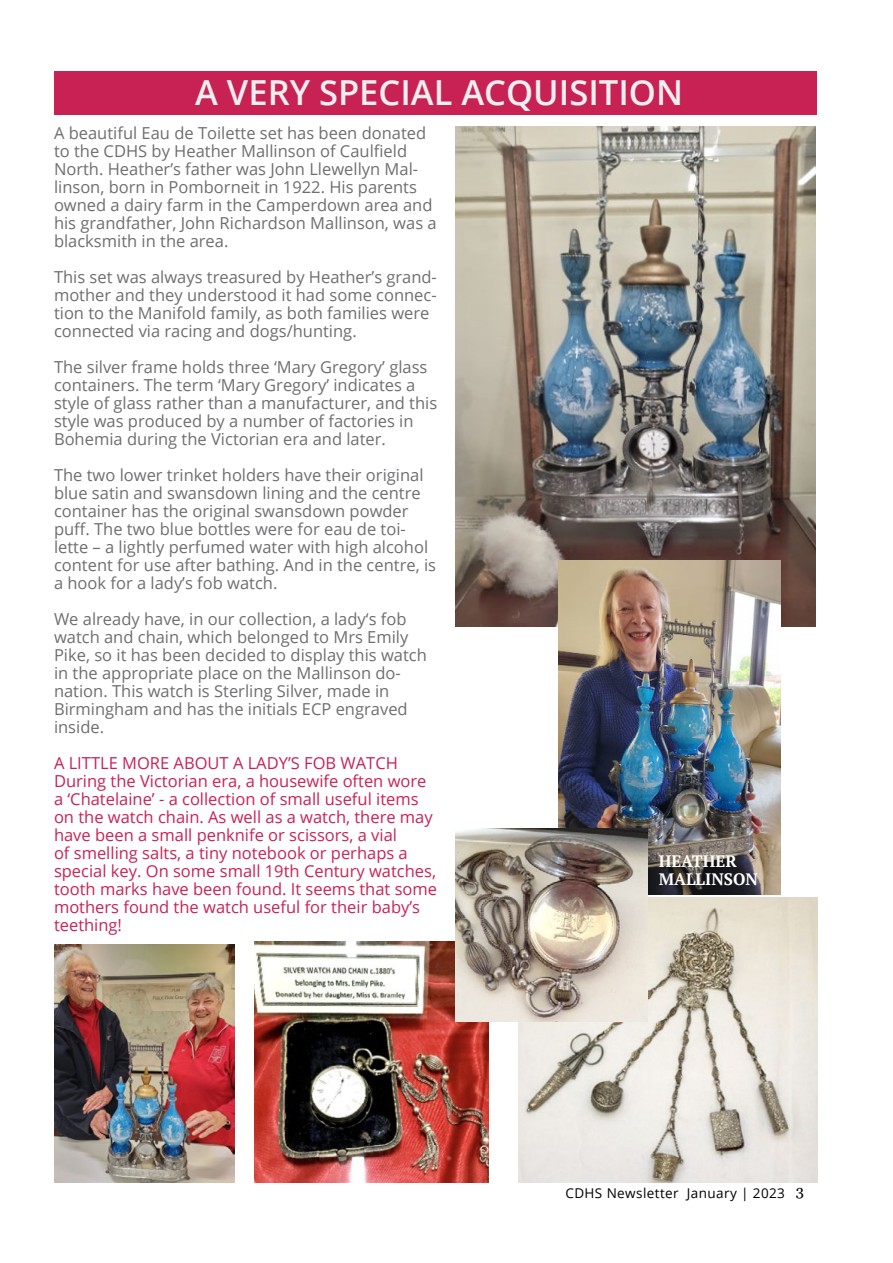
<style>
.page{position:relative;width:893px;height:1263px;background:#fff}
.page>*{position:absolute;margin:0;border:0;box-sizing:border-box;transform-origin:0 0}
.t1{font:600 34.5px "Open Sans";color:#efeff0}
.t2{font:16.5px/18px "Open Sans";color:#6d6e71}
.t3{font:16.5px/18px "Open Sans";color:#c82254}
.t4{font:700 16.5px/18px "PT Serif";color:#fff}
.t5{font:13.5px "Open Sans";letter-spacing:.03em;color:#000}
.s1{font-family:"Georgia";font-size:15px}
</style>
<div class="page">
<div style="left:54px;top:71px;width:762px;height:43px;background:#c82254"></div>
<img style="left:519px;top:897px;width:298px;height:285px">
<img style="left:455px;top:127px;width:360px;height:499px">
<img style="left:54px;top:944px;width:180px;height:238px">
<img style="left:559px;top:561px;width:222px;height:333px">
<img style="left:254px;top:942px;width:234px;height:240px">
<img style="left:455px;top:829px;width:192px;height:192px">
<h1 class="t1" style="left:195px;top:69px;width:489px">A VERY SPECIAL ACQUISITION</h1>
<p class="t2" style="left:54px;top:123px;width:384px">A beautiful Eau de Toilette set has been donated to the CDHS by Heather Mallinson of Caulfield North. Heather’s father was John Llewellyn Mal&shy;linson, born in Pomborneit in 1922. His parents owned a dairy farm in the Camperdown area and his grandfather, John Richardson Mallinson, was a blacksmith in the area.</p>
<p class="t2" style="left:54px;top:267px;width:384px">This set was always treasured by Heather’s grand&shy;mother and they understood it had some connec&shy;tion to the Manifold family, as both families were connected via racing and dogs/hunting.</p>
<p class="t2" style="left:54px;top:357px;width:385px">The silver frame holds three ‘Mary Gregory’ glass containers. The term ‘Mary Gregory’ indicates a style of glass rather than a manufacturer, and this style was produced by a number of factories in Bohemia during the Victorian era and later.</p>
<p class="t2" style="left:54px;top:465px;width:384px">The two lower trinket holders have their original blue satin and swansdown lining and the centre container has the original swansdown powder puff. The two blue bottles were for eau de toi&shy;lette – a lightly perfumed water with high alcohol content for use after bathing. And in the centre, is a hook for a lady’s fob watch.</p>
<p class="t2" style="left:54px;top:609px;width:374px">We already have, in our collection, a lady‘s fob watch and chain, which belonged to Mrs Emily Pike, so it has been decided to display this watch in the appropriate place on the Mallinson do&shy;nation. This watch is Sterling Silver, made in Birmingham and has the initials ECP engraved inside.</p>
<p class="t3" style="left:54px;top:753px;width:385px">A LITTLE MORE ABOUT A LADY’S FOB WATCH During the Victorian era, a housewife often wore a ‘Chatelaine’ - a collection of small useful items on the watch chain. As well as a watch, there may have been a small penknife or scissors, a vial<br>of smelling salts, a tiny notebook or perhaps a special key. On some small 19th Century watches, tooth marks have been found. It seems that some mothers found the watch useful for their baby’s teething!</p>
<p class="t4" style="left:659px;top:851px;width:101px">HEATHER<br>MALLINSON</p>
<p class="t5" style="left:565px;top:1184px;width:240px">CDHS Newsletter January | 2023 <span class="s1">3</span></p>
</div>
